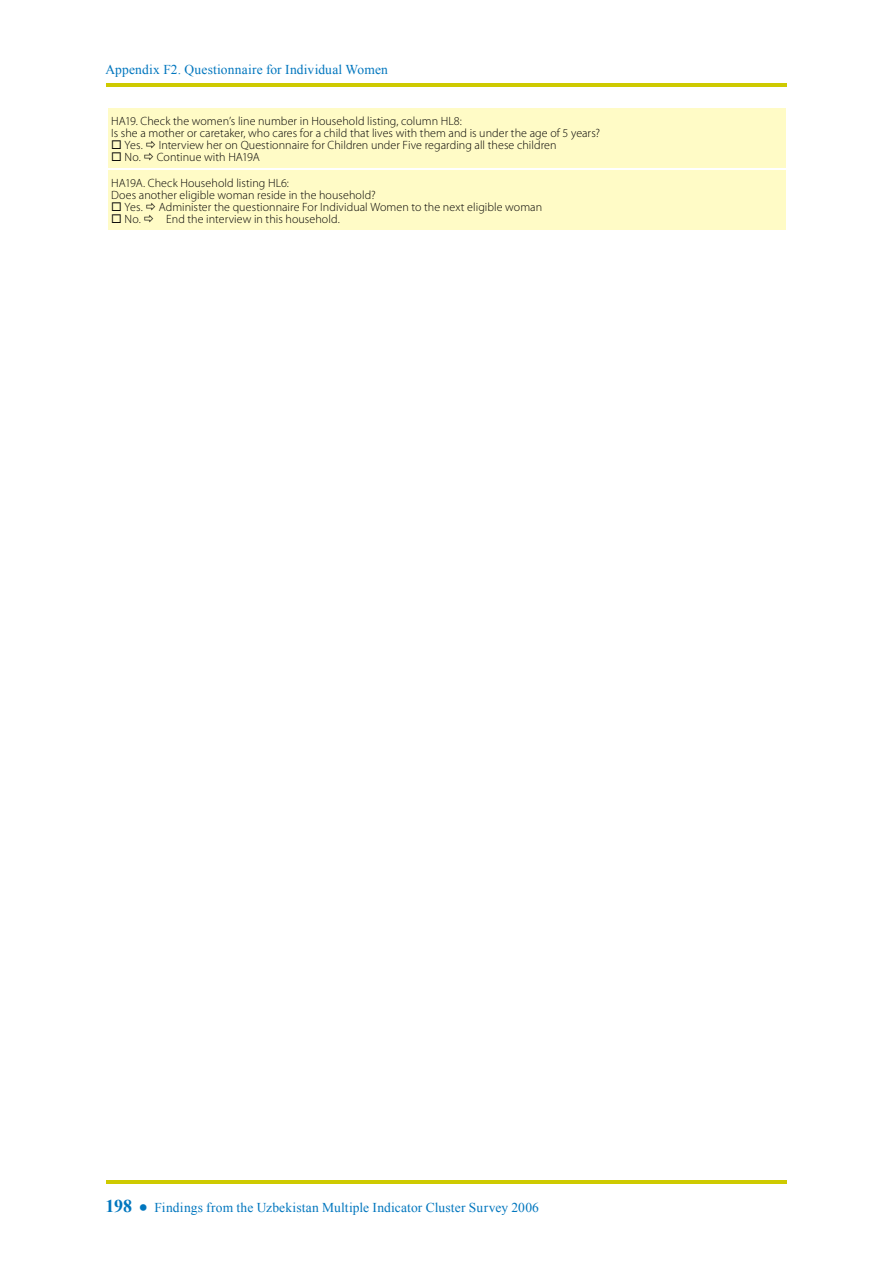
<style>
.page{position:relative;width:893px;height:1263px;background:#fff}
.page>*{position:absolute;margin:0;border:0;box-sizing:border-box;transform-origin:0 0}
.t1{font:700 18px "Times New Roman";color:#0076be}
.t2{font:13.5px "Times New Roman";letter-spacing:.01em;color:#0076be}
.t3{font:300 12px/12px "Myriad Pro";letter-spacing:.005em;color:#000}
</style>
<div class="page">
<hr style="left:106px;top:84px;width:681px;height:3px;background:#ceca00">
<hr style="left:106px;top:1181px;width:681px;height:3px;background:#ceca00">
<div style="left:108px;top:108px;width:678px;height:122px;background:#fffbc6"></div>
<hr style="left:106px;top:168px;width:299px;height:2px;background:#fff">
<hr style="left:405px;top:168px;width:297px;height:2px;background:#fff">
<hr style="left:702px;top:168px;width:86px;height:2px;background:#fff">
<svg style="left:145px;top:140px;width:10px;height:20px"></svg>
<svg style="left:145px;top:202px;width:10px;height:20px"></svg>
<p class="t2" style="left:105px;top:61px;width:284px">Appendix F2. Questionnaire for Individual Women</p>
<p class="t3" style="left:111px;top:114px;width:490px">HA19. Check the women’s line number in Household listing, column HL8:<br>Is she a mother or caretaker, who cares for a child that lives with them and is under the age of 5 years?</p>
<p class="t3" style="left:111px;top:138px;width:33px">◻ Yes.</p>
<p class="t3" style="left:159px;top:138px;width:399px">Interview her on Questionnaire for Children under Five regarding all these children</p>
<p class="t3" style="left:111px;top:150px;width:31px">◻ No.</p>
<p class="t3" style="left:111px;top:143px;width:179px;line-height:26px;text-indent:46px">Continue with HA19A<br>HA19A. Check Household listing HL6:</p>
<p class="t3" style="left:111px;top:188px;width:266px">Does another eligible woman reside in the household?</p>
<p class="t3" style="left:111px;top:200px;width:33px">◻ Yes.</p>
<p class="t3" style="left:159px;top:200px;width:385px">Administer the questionnaire For Individual Women to the next eligible woman</p>
<p class="t3" style="left:111px;top:212px;width:31px">◻ No.</p>
<p class="t3" style="left:166px;top:212px;width:175px">End the interview in this household.</p>
<p class="t1" style="left:105px;top:1193px;width:28px">198</p>
<p class="t2" style="left:155px;top:1198px;width:386px">Findings from the Uzbekistan Multiple Indicator Cluster Survey 2006</p>
</div>
